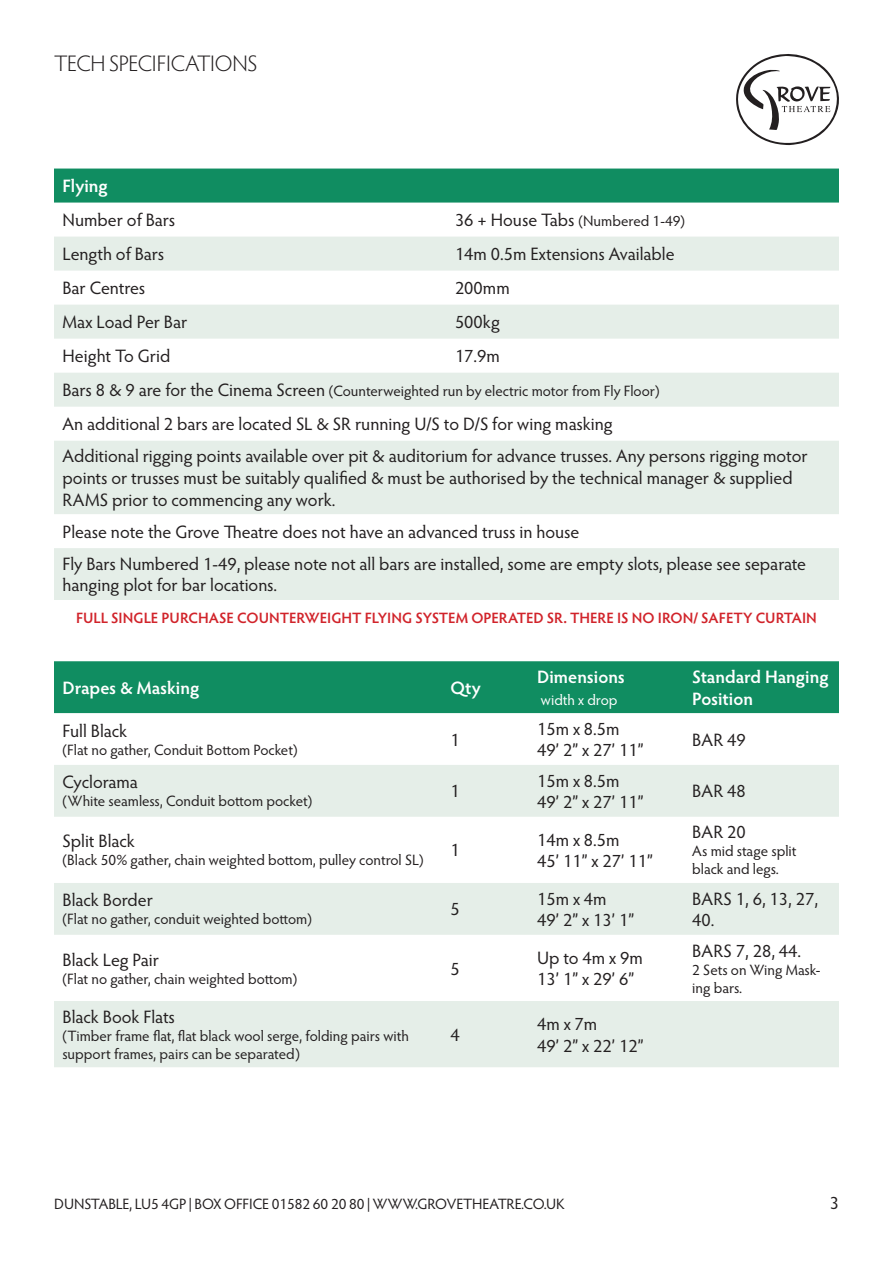
<style>
.page{position:relative;width:893px;height:1263px;background:#fff}
.page>*{position:absolute;margin:0;border:0;box-sizing:border-box;transform-origin:0 0}
.t1{font:300 22.5px "Hypatia Sans Pro";letter-spacing:-.01em;color:#231f20}
.t2{font:18px/21.6px "Hypatia Sans Pro";color:#231f20}
.t3{font:600 18px/21.6px "Hypatia Sans Pro";color:#fff}
.t4{font:15px/18px "Hypatia Sans Pro";letter-spacing:-.005em;color:#231f20}
.t5{font:600 15px "Hypatia Sans Pro";color:#d1232a}
.t6{font:15px "Hypatia Sans Pro";color:#fff}
.s1{font-size:18px}
</style>
<div class="page">
<svg style="left:736px;top:54px;width:103px;height:91px"></svg>
<div style="left:54px;top:169px;width:785px;height:34px;background:#108d61"></div>
<svg style="left:54px;top:237px;width:785px;height:363px;fill:#e5eee8"></svg>
<div style="left:54px;top:661px;width:785px;height:52px;background:#108d61"></div>
<svg style="left:54px;top:765px;width:785px;height:302px;fill:#e5eee8"></svg>
<p class="t1" style="left:54px;top:48px;width:205px">TECH SPECIFICATIONS</p>
<p class="t3" style="left:63px;top:174px;width:47px">Flying</p>
<p class="t2" style="left:63px;top:209px;width:114px">Number of Bars</p>
<p class="t4" style="left:455px;top:212px;width:231px"><span class="s1">36 + House Tabs</span> (Numbered 1-49)</p>
<p class="t2" style="left:63px;top:243px;width:103px">Length of Bars</p>
<p class="t2" style="left:455px;top:243px;width:221px">14m 0.5m Extensions Available</p>
<p class="t2" style="left:63px;top:277px;width:84px">Bar Centres</p>
<p class="t2" style="left:455px;top:277px;width:56px">200mm</p>
<p class="t2" style="left:63px;top:311px;width:126px">Max Load Per Bar</p>
<p class="t2" style="left:455px;top:311px;width:46px">500kg</p>
<p class="t2" style="left:63px;top:345px;width:109px">Height To Grid</p>
<p class="t2" style="left:455px;top:345px;width:47px">17.9m</p>
<p class="t4" style="left:63px;top:382px;width:598px"><span class="s1">Bars 8 &amp; 9 are for the Cinema Screen</span> (Counterweighted run by electric motor from Fly Floor)</p>
<p class="t2" style="left:63px;top:413px;width:552px">An additional 2 bars are located SL &amp; SR running U/S to D/S for wing masking</p>
<p class="t2" style="left:63px;top:445px;width:747px">Additional rigging points available over pit &amp; auditorium for advance trusses. Any persons rigging motor points or trusses must be suitably qualified &amp; must be authorised by the technical manager &amp; supplied<br>RAMS prior to commencing any work.</p>
<p class="t2" style="left:63px;top:520px;width:518px">Please note the Grove Theatre does not have an advanced truss in house</p>
<p class="t2" style="left:63px;top:552px;width:745px">Fly Bars Numbered 1-49, please note not all bars are installed, some are empty slots, please see separate hanging plot for bar locations.</p>
<p class="t5" style="left:76px;top:607px;width:742px">FULL SINGLE PURCHASE COUNTERWEIGHT FLYING SYSTEM OPERATED SR. THERE IS NO IRON/ SAFETY CURTAIN</p>
<p class="t3" style="left:63px;top:676px;width:138px">Drapes &amp; Masking</p>
<p class="t3" style="left:450px;top:676px;width:32px">Qty</p>
<p class="t2" style="left:63px;top:719px;width:66px">Full Black</p>
<p class="t4" style="left:63px;top:740px;width:237px">(Flat no gather, Conduit Bottom Pocket)</p>
<p class="t2" style="left:63px;top:771px;width:77px">Cyclorama</p>
<p class="t4" style="left:63px;top:792px;width:251px">(White seamless, Conduit bottom pocket)</p>
<p class="t2" style="left:63px;top:830px;width:74px">Split Black</p>
<p class="t4" style="left:63px;top:851px;width:362px">(Black 50% gather, chain weighted bottom, pulley control SL)</p>
<p class="t2" style="left:63px;top:889px;width:92px">Black Border</p>
<p class="t4" style="left:63px;top:910px;width:251px">(Flat no gather, conduit weighted bottom)</p>
<p class="t2" style="left:63px;top:948px;width:98px">Black Leg Pair</p>
<p class="t4" style="left:63px;top:969px;width:236px">(Flat no gather, chain weighted bottom)</p>
<p class="t2" style="left:450px;top:728px;width:11px">1</p>
<p class="t2" style="left:450px;top:780px;width:11px">1</p>
<p class="t2" style="left:450px;top:839px;width:11px">1</p>
<p class="t2" style="left:450px;top:898px;width:11px">5</p>
<p class="t2" style="left:450px;top:957px;width:11px">5</p>
<p class="t2" style="left:63px;top:1005px;width:114px">Black Book Flats</p>
<p class="t4" style="left:63px;top:1026px;width:348px">(Timber frame flat, flat black wool serge, folding pairs with support frames, pairs can be separated)</p>
<p class="t2" style="left:450px;top:1023px;width:11px">4</p>
<p class="t3" style="left:537px;top:665px;width:89px">Dimensions</p>
<p class="t6" style="left:541px;top:689px;width:78px">width x drop</p>
<p class="t2" style="left:537px;top:717px;width:84px">15m x 8.5m</p>
<p class="t2" style="left:537px;top:739px;width:108px">49’ 2” x 27’ 11”</p>
<p class="t2" style="left:537px;top:769px;width:84px">15m x 8.5m</p>
<p class="t2" style="left:537px;top:791px;width:108px">49’ 2” x 27’ 11”</p>
<p class="t2" style="left:537px;top:828px;width:84px">14m x 8.5m</p>
<p class="t2" style="left:537px;top:850px;width:117px">45’ 11” x 27’ 11”</p>
<p class="t2" style="left:537px;top:887px;width:71px">15m x 4m</p>
<p class="t2" style="left:537px;top:909px;width:99px">49’ 2” x 13’ 1”</p>
<p class="t2" style="left:537px;top:946px;width:107px">Up to 4m x 9m</p>
<p class="t2" style="left:537px;top:968px;width:99px">13’ 1” x 29’ 6”</p>
<p class="t2" style="left:537px;top:1012px;width:62px">4m x 7m</p>
<p class="t2" style="left:537px;top:1034px;width:108px">49’ 2” x 22’ 12”</p>
<p class="t3" style="left:692px;top:665px;width:138px">Standard Hanging<br>Position</p>
<p class="t2" style="left:692px;top:728px;width:55px">BAR 49</p>
<p class="t2" style="left:692px;top:780px;width:55px">BAR 48</p>
<p class="t2" style="left:692px;top:821px;width:55px">BAR 20</p>
<p class="t4" style="left:692px;top:842px;width:106px">As mid stage split black and legs.</p>
<p class="t2" style="left:692px;top:887px;width:127px">BARS 1, 6, 13, 27,<br>40.</p>
<p class="t2" style="left:692px;top:939px;width:110px">BARS 7, 28, 44.</p>
<p class="t4" style="left:692px;top:960px;width:130px">2 Sets on Wing Mask&shy;ing bars.</p>
<p class="t4" style="left:54px;top:1194px;width:512px">DUNSTABLE, LU5 4GP | BOX OFFICE 01582 60 20 80 | WWW.GROVETHEATRE.CO.UK</p>
<p class="t2" style="left:830px;top:1191px;width:11px">3</p>
</div>
